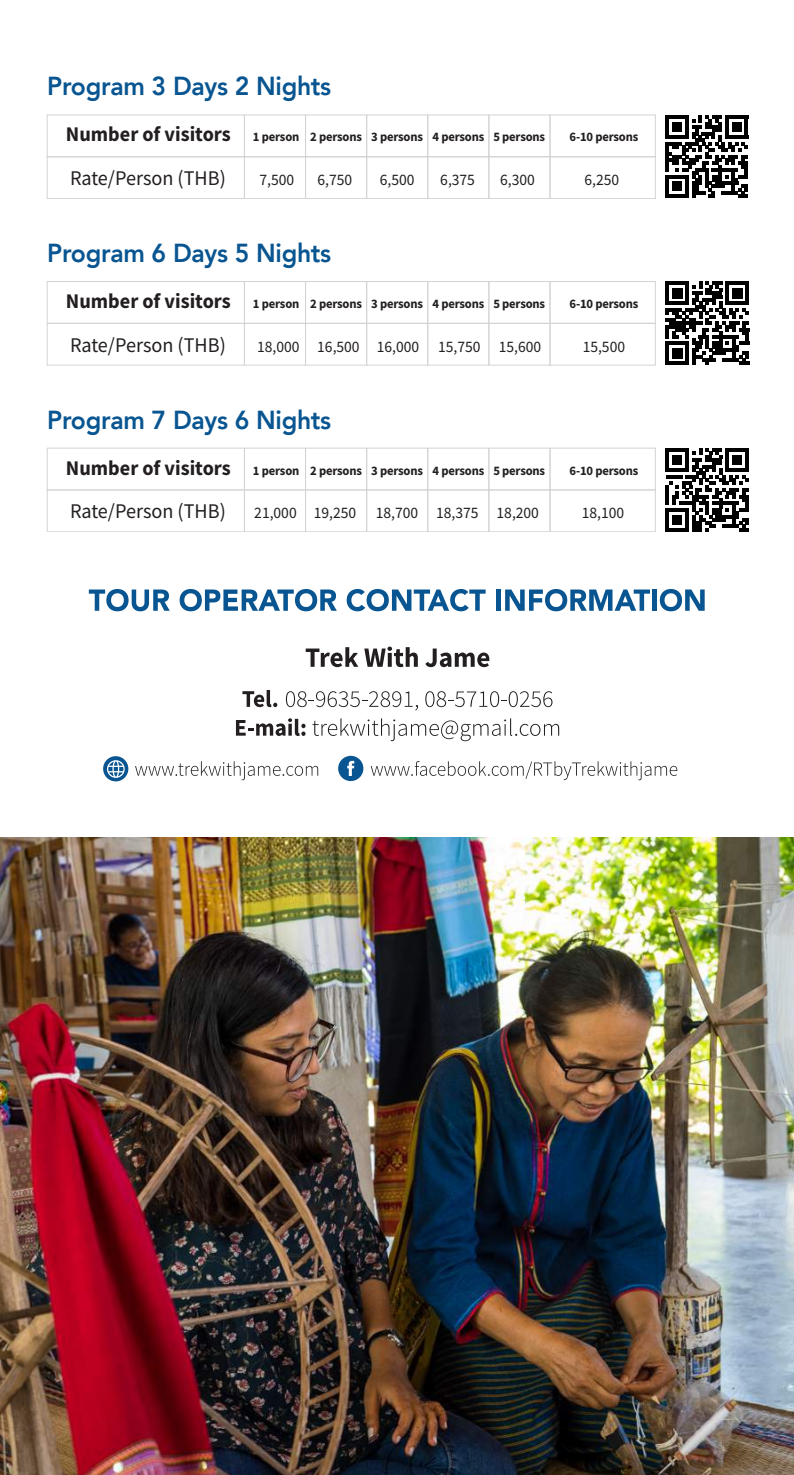
<style>
.page{position:relative;width:794px;height:1475px;background:#fff}
.page>*{position:absolute;margin:0;border:0;box-sizing:border-box;transform-origin:0 0}
.t1{font:800 26px "Avenir";letter-spacing:-.01em;color:#085591;scale:.95 1}
.t2{font:20.8px "Source Sans Pro";color:#231f20}
.t3{font:16px "Source Sans Pro";color:#231f20}
.t4{font:700 13px "Source Sans Pro";letter-spacing:-.015em;color:#231f20}
.s1{font-size:20.8px}
</style>
<div class="page">
<svg style="left:665px;top:116px;width:83px;height:82px"></svg>
<hr style="left:665px;top:195px;width:23px;height:3px;background:#000">
<div style="left:672px;top:181px;width:10px;height:10px;background:#000"></div>
<svg style="left:665px;top:281px;width:84px;height:84px"></svg>
<hr style="left:665px;top:362px;width:24px;height:3px;background:#000">
<div style="left:672px;top:348px;width:10px;height:10px;background:#000"></div>
<svg style="left:665px;top:448px;width:84px;height:83px"></svg>
<hr style="left:665px;top:528px;width:24px;height:3px;background:#000">
<div style="left:672px;top:515px;width:10px;height:9px;background:#000"></div>
<svg style="left:89px;top:589px;width:81px;height:22px"></svg>
<svg style="left:180px;top:589px;width:157px;height:22px"></svg>
<svg style="left:347px;top:589px;width:138px;height:22px"></svg>
<div style="left:496px;top:589px;width:5px;height:21px;background:#085591"></div>
<svg style="left:505px;top:589px;width:145px;height:22px"></svg>
<div style="left:652px;top:589px;width:5px;height:21px;background:#085591"></div>
<svg style="left:660px;top:589px;width:44px;height:22px"></svg>
<svg style="left:306px;top:647px;width:52px;height:20px"></svg>
<svg style="left:364px;top:646px;width:54px;height:21px"></svg>
<svg style="left:425px;top:648px;width:64px;height:19px"></svg>
<svg style="left:242px;top:690px;width:35px;height:17px"></svg>
<svg style="left:286px;top:691px;width:132px;height:19px"></svg>
<svg style="left:425px;top:691px;width:127px;height:16px"></svg>
<svg style="left:236px;top:718px;width:69px;height:17px"></svg>
<svg style="left:312px;top:718px;width:247px;height:23px"></svg>
<svg style="left:135px;top:761px;width:183px;height:19px"></svg>
<svg style="left:371px;top:761px;width:306px;height:19px"></svg>
<div style="left:338px;top:755px;width:25px;height:26px;background:#085591;border-radius:50%"></div>
<svg style="left:347px;top:760px;width:7px;height:15px"></svg>
<div style="left:103px;top:756px;width:25px;height:25px;background:#085591;border-radius:50%"></div>
<svg style="left:107px;top:760px;width:18px;height:17px"></svg>
<img style="left:0;top:837px;width:794px;height:637px">
<h1 class="t1" style="left:47px;top:66px;width:300px">Program 3 Days 2 Nights</h1>
<p class="t4" style="left:66px;top:128px;width:481px"><span class="s1">Number of visitors</span> 1 person 2 persons 3 persons 4 persons 5 persons</p>
<p class="t4" style="left:569px;top:128px;width:70px">6-10 persons</p>
<h2 class="t2" style="left:70px;top:165px;width:157px">Rate/Person (THB)</h2>
<p class="t3" style="left:259px;top:170px;width:36px">7,500</p>
<p class="t3" style="left:317px;top:170px;width:36px">6,750</p>
<p class="t3" style="left:380px;top:170px;width:36px">6,500</p>
<p class="t3" style="left:440px;top:170px;width:36px">6,375</p>
<p class="t3" style="left:500px;top:170px;width:36px">6,300</p>
<p class="t3" style="left:584px;top:170px;width:36px">6,250</p>
<h1 class="t1" style="left:47px;top:233px;width:300px">Program 6 Days 5 Nights</h1>
<p class="t4" style="left:66px;top:295px;width:481px"><span class="s1">Number of visitors</span> 1 person 2 persons 3 persons 4 persons 5 persons</p>
<p class="t4" style="left:569px;top:295px;width:70px">6-10 persons</p>
<h2 class="t2" style="left:70px;top:331px;width:157px">Rate/Person (THB)</h2>
<p class="t3" style="left:257px;top:336px;width:286px">18,000 16,500 16,000 15,750 15,600</p>
<p class="t3" style="left:582px;top:336px;width:44px">15,500</p>
<h1 class="t1" style="left:47px;top:399px;width:300px">Program 7 Days 6 Nights</h1>
<p class="t4" style="left:66px;top:461px;width:481px"><span class="s1">Number of visitors</span> 1 person 2 persons 3 persons 4 persons 5 persons</p>
<p class="t4" style="left:569px;top:461px;width:70px">6-10 persons</p>
<h2 class="t2" style="left:70px;top:498px;width:157px">Rate/Person (THB)</h2>
<p class="t3" style="left:254px;top:503px;width:286px">21,000 19,250 18,700 18,375 18,200</p>
<p class="t3" style="left:582px;top:503px;width:44px">18,100</p>
</div>
